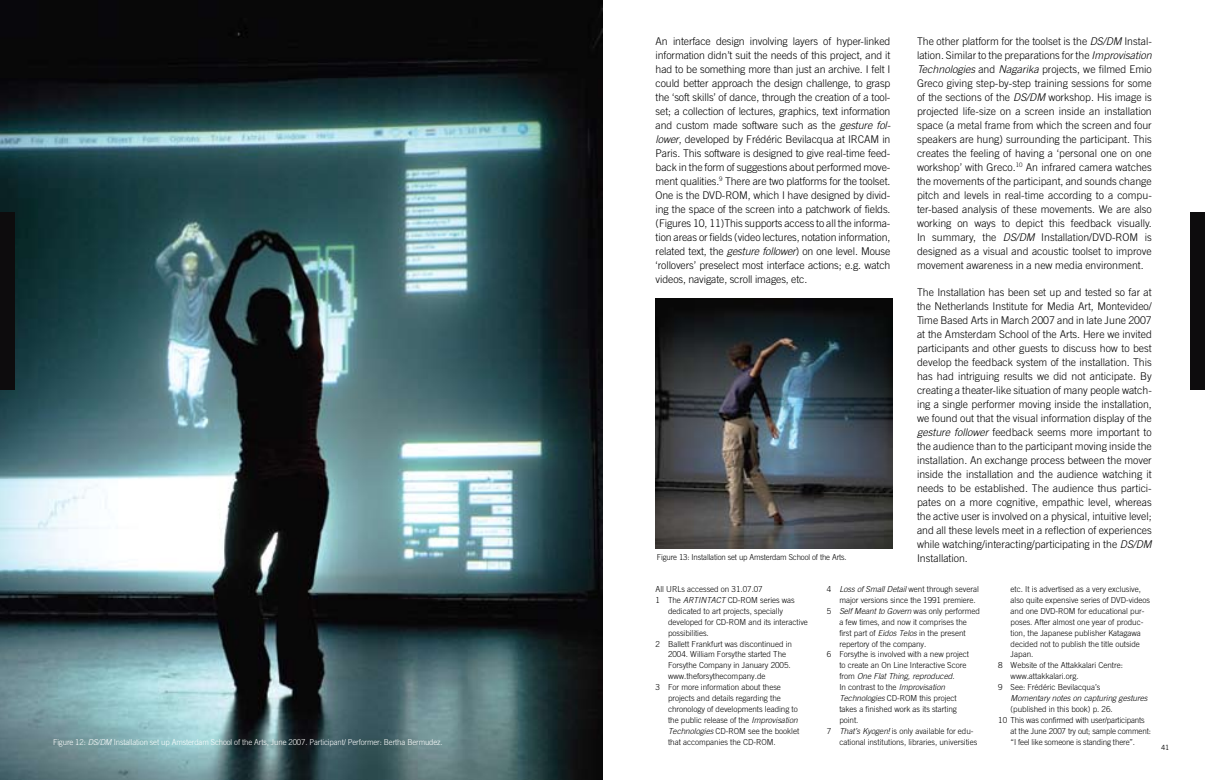
<style>
.page{position:relative;width:1205px;height:780px;background:#fff}
.page>*{position:absolute;margin:0;border:0;box-sizing:border-box;transform-origin:0 0}
.t1{font:300 10.62px/14px "Trade Gothic";color:#000;text-align:justify}
.t2{font:300 8.25px "Trade Gothic";letter-spacing:-.005em;color:#000}
.t3{font:italic 300 8.25px "Trade Gothic";letter-spacing:-.005em;color:#000}
.t4{font:300 8.12px "Trade Gothic";letter-spacing:-.015em;color:#fff;scale:.96 1}
.t5{font:300 8.12px "Trade Gothic";letter-spacing:-.015em;color:#000;scale:.96 1}
.t6{font:7.12px "Trade Gothic";color:#000}
.s1{font-style:italic}
.s2{font-style:normal}
</style>
<div class="page">
<img style="left:656px;top:299px;width:237px;height:249px">
<img style="left:0;top:0;width:602px;height:780px">
<div style="left:1191px;top:213px;width:14px;height:177px;background:#0d0c0d"></div>
<div style="left:0;top:213px;width:14px;height:177px;background:#0d0c0d"></div>
<p class="t4" style="left:53px;top:736px;width:407px">Figure 12: <span class="s1">DS/DM</span> Installation set up Amsterdam School of the Arts, June 2007. Participant/ Performer: Bertha Bermudez.</p>
<p class="t1" style="left:656px;top:34px;width:236px">An interface design involving layers of hyper-linked information didn’t suit the needs of this project, and it had to be something more than just an archive. I felt I could better approach the design challenge, to grasp the ‘soft skills’ of dance, through the creation of a tool&shy;set; a collection of lectures, graphics, text information and custom made software such as the <span class="s1">gesture fol&shy;lower</span>, developed by Frédéric Bevilacqua at IRCAM in Paris. This software is designed to give real-time feed&shy;back in the form of suggestions about performed move&shy;ment qualities.<sup>9</sup> There are two platforms for the toolset.<br>One is the DVD-ROM, which I have designed by divid&shy;ing the space of the screen into a patchwork of fields. (Figures 10, 11)This supports access to all the informa&shy;tion areas or fields (video lectures, notation information, related text, the <span class="s1">gesture follower</span>) on one level. Mouse ‘rollovers’ preselect most interface actions; e.g. watch videos, navigate, scroll images, etc.</p>
<p class="t1" style="left:917px;top:34px;width:236px">The other platform for the toolset is the <span class="s1">DS/DM</span> Instal&shy;lation. Similar to the preparations for the <span class="s1">Improvisation Technologies</span> and <span class="s1">Nagarika</span> projects, we filmed Emio Greco giving step-by-step training sessions for some of the sections of the <span class="s1">DS/DM</span> workshop. His image is projected life-size on a screen inside an installation space (a metal frame from which the screen and four speakers are hung) surrounding the participant. This creates the feeling of having a ‘personal one on one workshop’ with Greco.<sup>10</sup> An infrared camera watches the movements of the participant, and sounds change pitch and levels in real-time according to a compu&shy;ter-based analysis of these movements. We are also working on ways to depict this feedback visually.<br>In summary, the <span class="s1">DS/DM</span> Installation/DVD-ROM is designed as a visual and acoustic toolset to improve movement awareness in a new media environment.</p>
<p class="t1" style="left:917px;top:285px;width:236px">The Installation has been set up and tested so far at the Netherlands Institute for Media Art, Montevideo/ Time Based Arts in March 2007 and in late June 2007 at the Amsterdam School of the Arts. Here we invited participants and other guests to discuss how to best develop the feedback system of the installation. This has had intriguing results we did not anticipate. By creating a theater-like situation of many people watch&shy;ing a single performer moving inside the installation, we found out that the visual information display of the <span class="s1">gesture follower</span> feedback seems more important to the audience than to the participant moving inside the installation. An exchange process between the mover inside the installation and the audience watching it needs to be established. The audience thus partici&shy;pates on a more cognitive, empathic level, whereas the active user is involved on a physical, intuitive level; and all these levels meet in a reflection of experiences while watching/interacting/participating in the <span class="s1">DS/DM</span></p>
<p class="t5" style="left:657px;top:552px;width:199px">Figure 13: Installation set up Amsterdam School of the Arts.</p>
<p class="t1" style="left:917px;top:551px;width:52px">Installation.</p>
<p class="t2" style="left:656px;top:584px;width:109px">All URLs accessed on 31.07.07</p>
<p class="t2" style="left:656px;top:595px;width:141px">1 The <span class="s1">ARTINTACT</span> CD-ROM series was</p>
<p class="t2" style="left:668px;top:606px;width:116px">dedicated to art projects, specially</p>
<p class="t2" style="left:668px;top:617px;width:141px">developed for CD-ROM and its interactive</p>
<p class="t2" style="left:668px;top:628px;width:42px">possibilities.</p>
<p class="t2" style="left:656px;top:638px;width:138px">2 Ballett Frankfurt was discontinued in</p>
<p class="t2" style="left:668px;top:649px;width:120px">2004. William Forsythe started The</p>
<p class="t2" style="left:668px;top:660px;width:124px">Forsythe Company in January 2005.</p>
<p class="t2" style="left:668px;top:671px;width:99px">www.theforsythecompany.de</p>
<p class="t2" style="left:656px;top:682px;width:127px">3 For more information about these</p>
<p class="t2" style="left:668px;top:693px;width:114px">projects and details regarding the</p>
<p class="t2" style="left:668px;top:704px;width:131px">chronology of developments leading to</p>
<p class="t2" style="left:668px;top:714px;width:131px">the public release of the <span class="s1">Improvisation</span></p>
<p class="t2" style="left:668px;top:725px;width:133px"><span class="s1">Technologies</span> CD-ROM see the booklet</p>
<p class="t2" style="left:668px;top:736px;width:109px">that accompanies the CD-ROM.</p>
<p class="t2" style="left:827px;top:584px;width:153px">4 <span class="s1">Loss of Small Detail</span> went through several</p>
<p class="t2" style="left:839px;top:595px;width:138px">major versions since the 1991 premiere.</p>
<p class="t2" style="left:827px;top:606px;width:154px">5 <span class="s1">Self Meant to Govern</span> was only performed</p>
<p class="t2" style="left:839px;top:617px;width:129px">a few times, and now it comprises the</p>
<p class="t2" style="left:839px;top:628px;width:128px">first part of <span class="s1">Eidos Telos</span> in the present</p>
<p class="t2" style="left:839px;top:638px;width:89px">repertory of the company.</p>
<p class="t2" style="left:827px;top:649px;width:144px">6 Forsythe is involved with a new project</p>
<p class="t2" style="left:839px;top:660px;width:128px">to create an On Line Interactive Score</p>
<p class="t3" style="left:839px;top:671px;width:117px"><span class="s2">from</span> One Flat Thing, reproduced<span class="s2">.</span></p>
<p class="t2" style="left:839px;top:682px;width:107px">In contrast to the <span class="s1">Improvisation</span></p>
<p class="t2" style="left:839px;top:693px;width:119px"><span class="s1">Technologies</span> CD-ROM this project</p>
<p class="t2" style="left:839px;top:704px;width:119px">takes a finished work as its starting</p>
<p class="t2" style="left:839px;top:715px;width:21px">point.</p>
<p class="t2" style="left:827px;top:725px;width:148px">7 <span class="s1">That’s Kyogen!</span> is only available for edu-</p>
<p class="t2" style="left:839px;top:736px;width:139px">cational institutions, libraries, universities</p>
<p class="t2" style="left:1010px;top:584px;width:132px">etc. It is advertised as a very exclusive,</p>
<p class="t2" style="left:1010px;top:595px;width:141px">also quite expensive series of DVD-videos</p>
<p class="t2" style="left:1010px;top:606px;width:135px">and one DVD-ROM for educational pur-</p>
<p class="t2" style="left:1010px;top:617px;width:134px">poses. After almost one year of produc-</p>
<p class="t2" style="left:1010px;top:628px;width:132px">tion, the Japanese publisher Katagawa</p>
<p class="t2" style="left:1010px;top:638px;width:131px">decided not to publish the title outside</p>
<p class="t2" style="left:1010px;top:649px;width:24px">Japan.</p>
<p class="t2" style="left:998px;top:660px;width:126px">8 Website of the Attakkalari Centre:</p>
<p class="t2" style="left:1010px;top:671px;width:69px">www.attakkalari.org.</p>
<p class="t2" style="left:998px;top:682px;width:104px">9 See: Frédéric Bevilacqua’s</p>
<p class="t3" style="left:1010px;top:693px;width:138px">Momentary notes on capturing gestures</p>
<p class="t2" style="left:1010px;top:704px;width:104px">(published in this book) p. 26.</p>
<p class="t2" style="left:998px;top:715px;width:148px">10 This was confirmed with user/participants</p>
<p class="t2" style="left:1010px;top:725px;width:142px">at the June 2007 try out; sample comment:</p>
<p class="t2" style="left:1010px;top:736px;width:126px">“I feel like someone is standing there”.</p>
<p class="t6" style="left:1161px;top:743px;width:10px">41</p>
</div>
